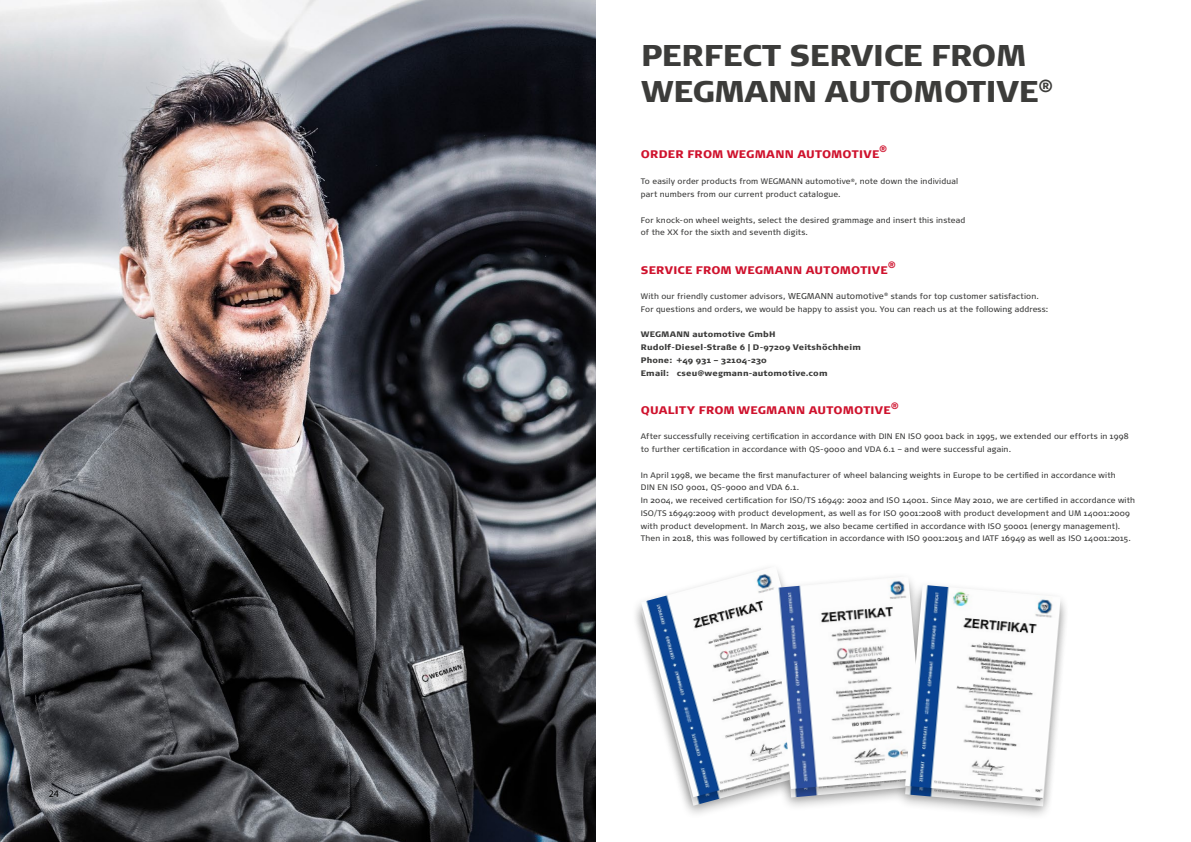
<style>
.page{position:relative;width:1191px;height:842px;background:#fff}
.page>*{position:absolute;margin:0;border:0;box-sizing:border-box;transform-origin:0 0}
.t1{font:900 30px/36px "Signa Pro";letter-spacing:-.01em;color:#3c3c3a}
.t2{font:900 11px "Signa Pro";letter-spacing:.025em;color:#cf122d}
.t3{font:10px "Myriad Pro";color:#000}
.t4{font:900 9.3px "Signa Pro";color:#cf122d}
.t5{font:8px/12.8px "Signa Pro";letter-spacing:.015em;color:#3c3c3b}
.t6{font:900 8px/12.8px "Signa Pro";letter-spacing:.02em;color:#3c3c3b}
.s1{font-size:8.5px}
</style>
<div class="page">
<img style="left:0;top:0;width:595px;height:842px">
<div style="left:631px;top:562px;width:438px;height:250px;background:#000;opacity:.3"></div>
<img style="left:641px;top:566px;width:187px;height:231px">
<img style="left:773px;top:576px;width:153px;height:213px">
<img style="left:905px;top:585px;width:155px;height:213px">
<p class="t3" style="left:49px;top:787px;width:11px">24</p>
<h1 class="t1" style="left:641px;top:36px;width:414px">PERFECT SERVICE FROM<br>WEGMANN AUTOMOTIVE<sup>®</sup></h1>
<p class="t4" style="left:879px;top:143px;width:10px">®</p>
<p class="t5" style="left:641px;top:175px;width:319px">To easily order products from WEGMANN automotive<sup>®</sup>, note down the individual part numbers from our current product catalogue.</p>
<p class="t5" style="left:641px;top:213px;width:326px">For knock-on wheel weights, select the desired grammage and insert this instead of the XX for the sixth and seventh digits.</p>
<h2 class="t2" style="left:641px;top:262px;width:248px">SERVICE FROM WEGMANN AUTOMOTIVE</h2>
<h2 class="t2" style="left:641px;top:146px;width:240px">ORDER FROM WEGMANN AUTOMOTIVE</h2>
<p class="t4" style="left:887px;top:259px;width:10px">®</p>
<p class="t5" style="left:641px;top:289px;width:409px">With our friendly customer advisors, <span class="s1">WEGMANN automotive</span><sup>®</sup> stands for top customer satisfaction.<br>For questions and orders, we would be happy to assist you. You can reach us at the following address:</p>
<p class="t6" style="left:641px;top:328px;width:221px">WEGMANN automotive GmbH Rudolf-Diesel-Straße 6 | D-97209 Veitshöchheim Phone: +49 931 – 32104-230<br>Email: cseu@wegmann-automotive.com</p>
<h2 class="t2" style="left:641px;top:402px;width:251px">QUALITY FROM WEGMANN AUTOMOTIVE</h2>
<p class="t4" style="left:890px;top:399px;width:10px">®</p>
<p class="t5" style="left:641px;top:430px;width:489px">After successfully receiving certification in accordance with DIN EN ISO 9001 back in 1995, we extended our efforts in 1998 to further certification in accordance with QS-9000 and VDA 6. 1 – and were successful again.</p>
<p class="t5" style="left:641px;top:468px;width:496px">In April 1998, we became the first manufacturer of wheel balancing weights in Europe to be certified in accordance with<br>DIN EN ISO 9001, QS-9000 and VDA 6.1.<br>In 2004, we received certification for ISO/TS 16949: 2002 and ISO 14001. Since May 2010, we are certified in accordance with ISO/TS 16949:2009 with product development, as well as for ISO 9001:2008 with product development and UM 14001:2009 with product development. In March 2015, we also became certified in accordance with ISO 50001 (energy management).<br>Then in 2018, this was followed by certification in accordance with ISO 9001:2015 and IATF 16949 as well as ISO 14001:2015.</p>
</div>
